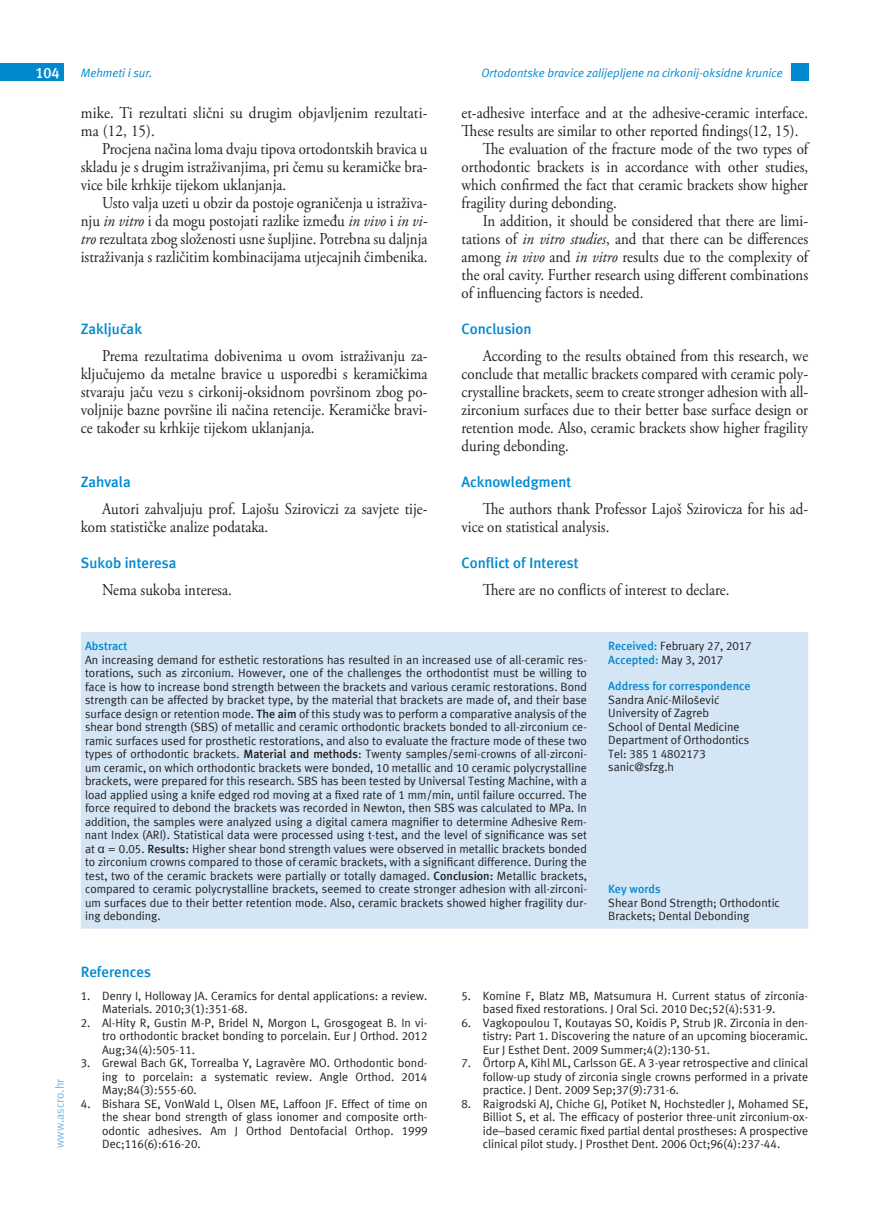
<style>
.page{position:relative;width:872px;height:1212px;background:#fff}
.page>*{position:absolute;margin:0;border:0;box-sizing:border-box;transform-origin:0 0}
.t1{font:16.5px/18px "Adobe Garamond Pro";color:#231f20;text-align:justify;scale:.9 1}
.t2{font:16.5px/18px "Adobe Garamond Pro";color:#231f20;scale:.91 1}
.t3{font:700 15px "Meta ASC";color:#0089cf}
.t4{font:700 15px "Meta ASC";color:#fff}
.t5{font:12px/13.5px "Meta ASC";color:#231f20;text-align:justify}
.t6{font:italic 12px "Meta ASC";color:#0089cf}
.t7{font:700 12px "Meta ASC";color:#0089cf}
.t8{font:12px "Meta ASC";color:#77b6e4}
.s1{font-style:italic}
.s2{font-weight:700}
.s3{font-family:"Arial"}
.s4{font-weight:700;color:#0089cf}
</style>
<div class="page">
<div style="left:791px;top:64px;width:17px;height:17px;background:#0089cf"></div>
<div style="left:0;top:64px;width:64px;height:17px;background:#0089cf"></div>
<div style="left:81px;top:632px;width:727px;height:296px;background:#d4e6f6"></div>
<p class="t4" style="left:35px;top:64px;width:26px">104</p>
<p class="t6" style="left:81px;top:66px;width:73px">Mehmeti i sur.</p>
<p class="t6" style="left:481px;top:66px;width:302px">Ortodontske bravice zalijepljene na cirkonij-oksidne krunice</p>
<h1 class="t1" style="left:461px;top:105px;width:387px">et-adhesive interface and at the adhesive-ceramic interface.</h1>
<h1 class="t1" style="left:461px;top:123px;width:376px">These results are similar to other reported findings(12, 15).</h1>
<h1 class="t1" style="left:483px;top:141px;width:363px">The evaluation of the fracture mode of the two types of</h1>
<h1 class="t1" style="left:461px;top:159px;width:387px">orthodontic brackets is in accordance with other studies,</h1>
<h1 class="t1" style="left:461px;top:177px;width:387px">which confirmed the fact that ceramic brackets show higher</h1>
<h1 class="t1" style="left:461px;top:195px;width:174px">fragility during debonding.</h1>
<h1 class="t1" style="left:483px;top:213px;width:363px">In addition, it should be considered that there are limi-</h1>
<h1 class="t1" style="left:461px;top:231px;width:387px">tations of <span class="s1">in vitro studies</span>, and that there can be differences</h1>
<h1 class="t1" style="left:461px;top:249px;width:387px">among <span class="s1">in vivo</span> and <span class="s1">in vitro</span> results due to the complexity of</h1>
<h1 class="t1" style="left:461px;top:267px;width:387px">the oral cavity. Further research using different combinations</h1>
<h1 class="t1" style="left:461px;top:285px;width:204px">of influencing factors is needed.</h1>
<p class="t3" style="left:461px;top:320px;width:72px">Conclusion</p>
<p class="t1" style="left:461px;top:348px;width:387px;text-indent:21px">According to the results obtained from this research, we conclude that metallic brackets compared with ceramic poly&shy;crystalline brackets, seem to create stronger adhesion with all&shy;zirconium surfaces due to their better base surface design or retention mode. Also, ceramic brackets show higher fragility during debonding.</p>
<p class="t3" style="left:461px;top:473px;width:111px">Acknowledgment</p>
<h1 class="t1" style="left:461px;top:501px;width:387px;text-indent:21px">The authors thank Professor Lajoš Szirovicza for his ad&shy;vice on statistical analysis.</h1>
<p class="t3" style="left:461px;top:554px;width:119px">Conflict of Interest</p>
<h1 class="t1" style="left:483px;top:582px;width:276px">There are no conflicts of interest to declare.</h1>
<h1 class="t2" style="left:81px;top:105px;width:382px">mike. Ti rezultati slični su drugim objavljenim rezultati&shy;ma (12, 15).</h1>
<h1 class="t1" style="left:81px;top:141px;width:387px;text-indent:21px">Procjena načina loma dvaju tipova ortodontskih bravica u skladu je s drugim istraživanjima, pri čemu su keramičke bra&shy;vice bile krhkije tijekom uklanjanja.</h1>
<p class="t1" style="left:81px;top:195px;width:387px;text-indent:21px">Usto valja uzeti u obzir da postoje ograničenja u istraživa&shy;nju <span class="s1">in vitro</span> i da mogu postojati razlike između <span class="s1">in vivo</span> i <span class="s1">in vi&shy;tro</span> rezultata zbog složenosti usne šupljine. Potrebna su daljnja istraživanja s različitim kombinacijama utjecajnih čimbenika.</p>
<p class="t3" style="left:81px;top:320px;width:63px">Zaključak</p>
<p class="t1" style="left:81px;top:348px;width:387px;text-indent:21px">Prema rezultatima dobivenima u ovom istraživanju za&shy;ključujemo da metalne bravice u usporedbi s keramičkima stvaraju jaču vezu s cirkonij-oksidnom površinom zbog po&shy;voljnije bazne površine ili načina retencije. Keramičke bravi&shy;ce također su krhkije tijekom uklanjanja.</p>
<p class="t3" style="left:81px;top:473px;width:51px">Zahvala</p>
<h1 class="t1" style="left:81px;top:501px;width:387px;text-indent:21px">Autori zahvaljuju prof. Lajošu Sziroviczi za savjete tije&shy;kom statističke analize podataka.</h1>
<p class="t3" style="left:81px;top:554px;width:97px">Sukob interesa</p>
<h1 class="t1" style="left:102px;top:582px;width:145px">Nema sukoba interesa.</h1>
<p class="t7" style="left:85px;top:639px;width:44px">Abstract</p>
<p class="t5" style="left:85px;top:652px;width:503px">An increasing demand for esthetic restorations has resulted in an increased use of all-ceramic res&shy;torations, such as zirconium. However, one of the challenges the orthodontist must be willing to face is how to increase bond strength between the brackets and various ceramic restorations. Bond strength can be affected by bracket type, by the material that brackets are made of, and their base surface design or retention mode. <span class="s2">The aim</span> of this study was to perform a comparative analysis of the shear bond strength (SBS) of metallic and ceramic orthodontic brackets bonded to all-zirconium ce&shy;ramic surfaces used for prosthetic restorations, and also to evaluate the fracture mode of these two types of orthodontic brackets. <span class="s2">Material and methods</span>: Twenty samples/semi-crowns of all-zirconi&shy;um ceramic, on which orthodontic brackets were bonded, 10 metallic and 10 ceramic polycrystalline brackets, were prepared for this research. SBS has been tested by Universal Testing Machine, with a load applied using a knife edged rod moving at a fixed rate of 1 mm/min, until failure occurred. The force required to debond the brackets was recorded in Newton, then SBS was calculated to MPa. In addition, the samples were analyzed using a digital camera magnifier to determine Adhesive Rem&shy;nant Index (ARI). Statistical data were processed using t-test, and the level of significance was set at <span class="s3">α</span> = 0.05. <span class="s2">Results:</span> Higher shear bond strength values were observed in metallic brackets bonded to zirconium crowns compared to those of ceramic brackets, with a significant difference. During the test, two of the ceramic brackets were partially or totally damaged. <span class="s2">Conclusion:</span> Metallic brackets, compared to ceramic polycrystalline brackets, seemed to create stronger adhesion with all-zirconi&shy;um surfaces due to their better retention mode. Also, ceramic brackets showed higher fragility dur&shy;ing debonding.</p>
<p class="t5" style="left:608px;top:639px;width:145px"><span class="s4">Received:</span> February 27, 2017<br><span class="s4">Accepted:</span> May 3, 2017</p>
<p class="t7" style="left:608px;top:679px;width:144px">Address for correspondence</p>
<p class="t5" style="left:608px;top:693px;width:143px;text-align:left">Sandra Anić-Milošević<br>University of Zagreb<br>School of Dental Medicine<br>Department of Orthodontics<br>Tel: 385 1 4802173 sanic@sfzg.h</p>
<p class="t7" style="left:608px;top:882px;width:54px">Key words</p>
<p class="t5" style="left:608px;top:895px;width:173px">Shear Bond Strength; Orthodontic<br>Brackets; Dental Debonding</p>
<p class="t8" style="left:53px;top:1148px;width:71px;rotate:-90deg">www.ascro.hr</p>
<p class="t3" style="left:81px;top:963px;width:72px">References</p>
<p class="t5" style="left:102px;top:988px;width:327px;text-indent:-21px">1. Denry I, Holloway JA. Ceramics for dental applications: a review.<br>Materials. 2010;3(1):351-68.</p>
<p class="t5" style="left:102px;top:1015px;width:327px;text-indent:-21px">2. Al-Hity R, Gustin M-P, Bridel N, Morgon L, Grosgogeat B. In vi&shy;tro orthodontic bracket bonding to porcelain. Eur J Orthod. 2012<br>Aug;34(4):505-11.</p>
<p class="t5" style="left:102px;top:1056px;width:327px;text-indent:-21px">3. Grewal Bach GK, Torrealba Y, Lagravère MO. Orthodontic bond&shy;ing to porcelain: a systematic review. Angle Orthod. 2014<br>May;84(3):555-60.</p>
<p class="t5" style="left:102px;top:1096px;width:327px;text-indent:-21px">4. Bishara SE, VonWald L, Olsen ME, Laffoon JF. Effect of time on the shear bond strength of glass ionomer and composite orth&shy;odontic adhesives. Am J Orthod Dentofacial Orthop. 1999<br>Dec;116(6):616-20.</p>
<p class="t5" style="left:483px;top:988px;width:327px;text-indent:-21px">5. Komine F, Blatz MB, Matsumura H. Current status of zirconia&shy;based fixed restorations. J Oral Sci. 2010 Dec;52(4):531-9.</p>
<p class="t5" style="left:483px;top:1015px;width:327px;text-indent:-21px">6. Vagkopoulou T, Koutayas SO, Koidis P, Strub JR. Zirconia in den&shy;tistry: Part 1. Discovering the nature of an upcoming bioceramic.<br>Eur J Esthet Dent. 2009 Summer;4(2):130-51.</p>
<p class="t5" style="left:483px;top:1056px;width:327px;text-indent:-21px">7. Örtorp A, Kihl ML, Carlsson GE. A 3-year retrospective and clinical follow-up study of zirconia single crowns performed in a private practice. J Dent. 2009 Sep;37(9):731-6.</p>
<p class="t5" style="left:483px;top:1096px;width:327px;text-indent:-21px">8. Raigrodski AJ, Chiche GJ, Potiket N, Hochstedler J, Mohamed SE, Billiot S, et al. The efficacy of posterior three-unit zirconium-ox&shy;ide–based ceramic fixed partial dental prostheses: A prospective clinical pilot study. J Prosthet Dent. 2006 Oct;96(4):237-44.</p>
</div>
